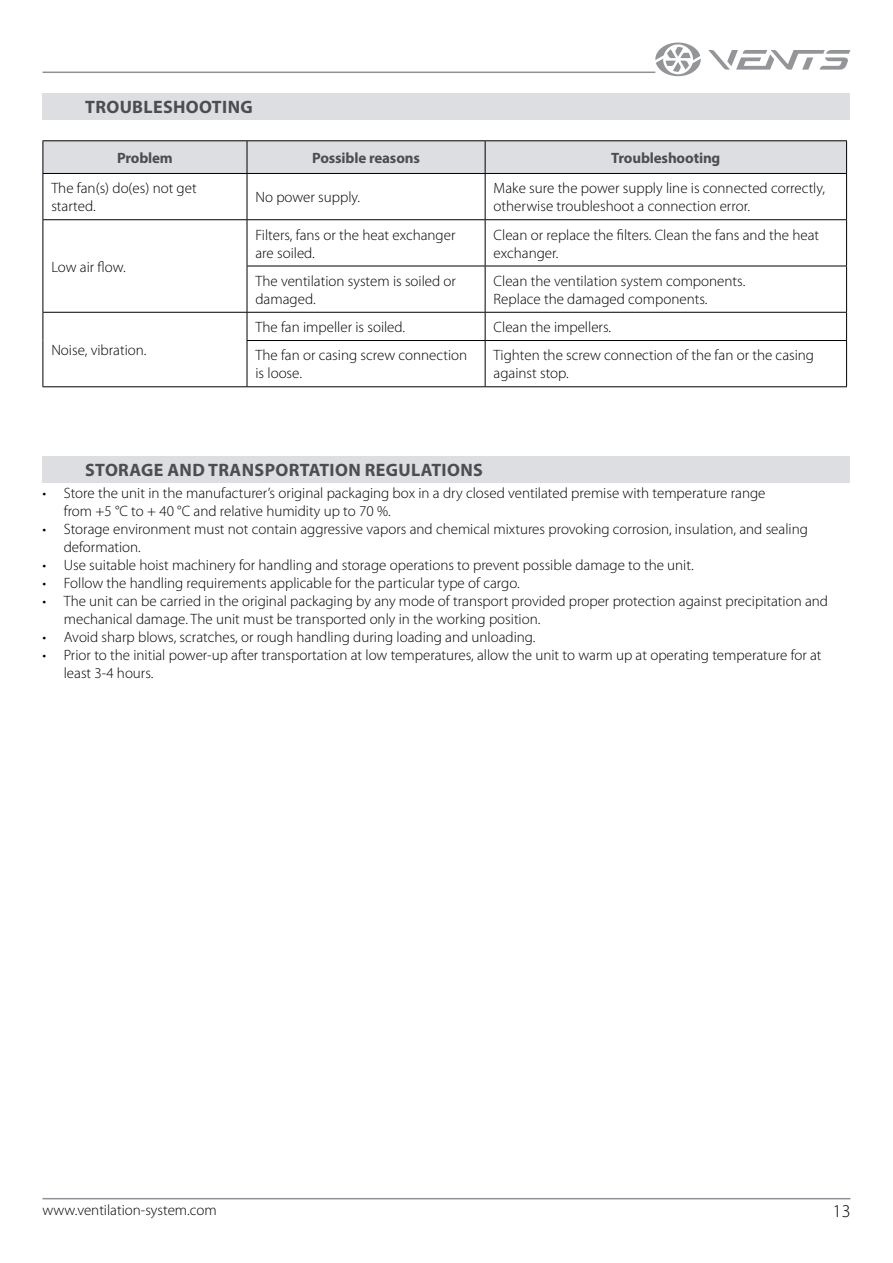
<style>
.page{position:relative;width:893px;height:1263px;background:#fff}
.page>*{position:absolute;margin:0;border:0;box-sizing:border-box;transform-origin:0 0}
.t1{font:700 18px "Myriad Pro";letter-spacing:.02em;color:#4b4d50}
.t2{font:300 18px "Myriad Pro";color:#000}
.t3{font:300 15px/18px "Myriad Pro";color:#000}
.t4{font:700 15px "Myriad Pro";letter-spacing:-.01em;color:#4b4d50}
</style>
<div class="page">
<hr style="left:43px;top:1198px;width:807px;height:1px;background:#8e9196">
<hr style="left:43px;top:72px;width:612px;height:1px;background:#8e9196">
<svg style="left:708px;top:50px;width:142px;height:20px"></svg>
<svg style="left:655px;top:43px;width:46px;height:33px"></svg>
<div style="left:43px;top:93px;width:807px;height:27px;background:#dcdee1"></div>
<div style="left:43px;top:456px;width:807px;height:27px;background:#dcdee1"></div>
<div style="left:44px;top:141px;width:802px;height:32px;background:#dcdee1"></div>
<hr style="left:43px;top:140px;width:204px;height:1px;background:#000">
<hr style="left:43px;top:141px;width:1px;height:32px;background:#000">
<hr style="left:247px;top:140px;width:238px;height:1px;background:#000">
<hr style="left:247px;top:141px;width:1px;height:32px;background:#000">
<hr style="left:485px;top:140px;width:362px;height:1px;background:#000">
<hr style="left:485px;top:141px;width:1px;height:32px;background:#000">
<hr style="left:846px;top:141px;width:1px;height:32px;background:#000">
<hr style="left:43px;top:173px;width:204px;height:1px;background:#000">
<hr style="left:43px;top:174px;width:1px;height:45px;background:#000">
<hr style="left:247px;top:173px;width:238px;height:1px;background:#000">
<hr style="left:247px;top:174px;width:1px;height:45px;background:#000">
<hr style="left:485px;top:173px;width:362px;height:1px;background:#000">
<hr style="left:485px;top:174px;width:1px;height:45px;background:#000">
<hr style="left:846px;top:174px;width:1px;height:45px;background:#000">
<hr style="left:43px;top:219px;width:204px;height:1px;background:#000">
<hr style="left:43px;top:220px;width:1px;height:46px;background:#000">
<hr style="left:43px;top:266px;width:1px;height:46px;background:#000">
<hr style="left:247px;top:219px;width:238px;height:1px;background:#000">
<hr style="left:247px;top:220px;width:1px;height:46px;background:#000">
<hr style="left:485px;top:219px;width:362px;height:1px;background:#000">
<hr style="left:485px;top:220px;width:1px;height:46px;background:#000">
<hr style="left:846px;top:220px;width:1px;height:46px;background:#000">
<hr style="left:247px;top:266px;width:238px;height:1px;background:#000">
<hr style="left:247px;top:266px;width:1px;height:46px;background:#000">
<hr style="left:485px;top:266px;width:362px;height:1px;background:#000">
<hr style="left:485px;top:266px;width:1px;height:46px;background:#000">
<hr style="left:846px;top:266px;width:1px;height:46px;background:#000">
<hr style="left:43px;top:312px;width:204px;height:1px;background:#000">
<svg style="left:43px;top:313px;width:1px;height:27px"></svg>
<hr style="left:43px;top:340px;width:1px;height:46px;background:#000">
<hr style="left:43px;top:386px;width:204px;height:1px;background:#000">
<hr style="left:247px;top:312px;width:238px;height:1px;background:#000">
<svg style="left:247px;top:313px;width:1px;height:27px"></svg>
<hr style="left:485px;top:312px;width:362px;height:1px;background:#000">
<svg style="left:485px;top:313px;width:1px;height:27px"></svg>
<svg style="left:846px;top:313px;width:1px;height:27px"></svg>
<hr style="left:247px;top:340px;width:238px;height:1px;background:#000">
<hr style="left:247px;top:341px;width:1px;height:45px;background:#000">
<hr style="left:485px;top:340px;width:362px;height:1px;background:#000">
<hr style="left:485px;top:341px;width:1px;height:45px;background:#000">
<hr style="left:846px;top:341px;width:1px;height:45px;background:#000">
<hr style="left:247px;top:386px;width:238px;height:1px;background:#000">
<hr style="left:485px;top:386px;width:362px;height:1px;background:#000">
<p class="t1" style="left:85px;top:95px;width:169px">TROUBLESHOOTING</p>
<p class="t4" style="left:117px;top:148px;width:57px">Problem</p>
<p class="t4" style="left:312px;top:148px;width:109px">Possible reasons</p>
<p class="t4" style="left:611px;top:148px;width:111px">Troubleshooting</p>
<p class="t3" style="left:51px;top:179px;width:147px">The fan(s) do(es) not get started.</p>
<p class="t3" style="left:255px;top:188px;width:106px">No power supply.</p>
<p class="t3" style="left:494px;top:179px;width:333px">Make sure the power supply line is connected correctly, otherwise troubleshoot a connection error.</p>
<p class="t3" style="left:51px;top:258px;width:76px">Low air flow.</p>
<p class="t3" style="left:51px;top:341px;width:97px">Noise, vibration.</p>
<p class="t3" style="left:255px;top:226px;width:201px">Filters, fans or the heat exchanger are soiled.</p>
<p class="t3" style="left:494px;top:226px;width:327px">Clean or replace the filters. Clean the fans and the heat exchanger.</p>
<p class="t3" style="left:255px;top:272px;width:202px">The ventilation system is soiled or damaged.</p>
<p class="t3" style="left:494px;top:272px;width:253px">Clean the ventilation system components.<br>Replace the damaged components.</p>
<p class="t3" style="left:255px;top:318px;width:151px">The fan impeller is soiled.</p>
<p class="t3" style="left:494px;top:318px;width:119px">Clean the impellers.</p>
<p class="t3" style="left:255px;top:347px;width:213px">The fan or casing screw connection is loose.</p>
<p class="t3" style="left:494px;top:347px;width:322px">Tighten the screw connection of the fan or the casing against stop.</p>
<p class="t1" style="left:85px;top:458px;width:399px">STORAGE AND TRANSPORTATION REGULATIONS</p>
<p class="t3" style="left:64px;top:485px;width:703px;text-indent:-21px">• Store the unit in the manufacturer’s original packaging box in a dry closed ventilated premise with temperature range from +5 °C to + 40 °C and relative humidity up to 70 %.</p>
<p class="t3" style="left:64px;top:521px;width:746px;text-indent:-21px">• Storage environment must not contain aggressive vapors and chemical mixtures provoking corrosion, insulation, and sealing deformation.</p>
<p class="t3" style="left:43px;top:557px;width:653px">• Use suitable hoist machinery for handling and storage operations to prevent possible damage to the unit.</p>
<p class="t3" style="left:43px;top:575px;width:479px">• Follow the handling requirements applicable for the particular type of cargo.</p>
<p class="t3" style="left:64px;top:593px;width:766px;text-indent:-21px">• The unit can be carried in the original packaging by any mode of transport provided proper protection against precipitation and mechanical damage. The unit must be transported only in the working position.</p>
<p class="t3" style="left:43px;top:629px;width:494px">• Avoid sharp blows, scratches, or rough handling during loading and unloading.</p>
<p class="t3" style="left:64px;top:647px;width:759px;text-indent:-21px">• Prior to the initial power-up after transportation at low temperatures, allow the unit to warm up at operating temperature for at least 3-4 hours.</p>
<p class="t3" style="left:43px;top:1201px;width:176px">www.ventilation-system.com</p>
<p class="t2" style="left:833px;top:1201px;width:19px">13</p>
</div>
